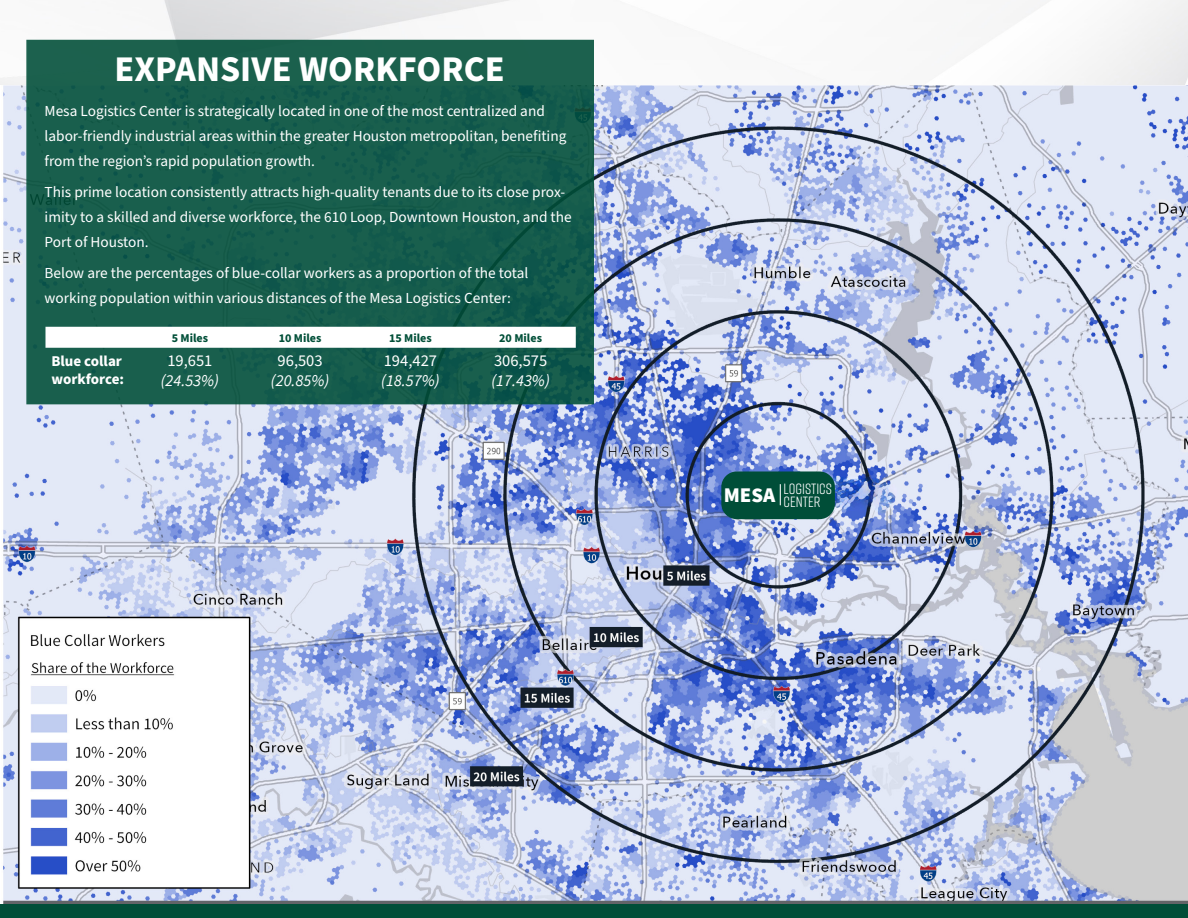
<style>
.page{position:relative;width:1188px;height:918px;background:#fff}
.page>*{position:absolute;margin:0;border:0;box-sizing:border-box;transform-origin:0 0}
.t1{font:700 36.15px "Source Sans Pro";color:#fff}
.t2{font:italic 16.5px "Source Sans Pro";color:#fff}
.t3{font:16.5px "Source Sans Pro";color:#fff}
.t4{font:15.3px/25px "Source Sans Pro";color:#fff}
.t5{font:700 15px/18px "Source Sans Pro";color:#fff}
.t6{font:14.85px/13.2px "Rift";color:#fff}
.t7{font:700 12px "Source Sans Pro";color:#004f38}
.s1{font-family:"Source Sans Pro";font-weight:900;font-size:20.85px}
</style>
<div class="page">
<img style="left:1px;top:85px;width:1187px;height:819px">
<div style="left:723px;top:473px;width:111px;height:45px;background:#004e38;border-radius:14px"></div>
<div style="left:721px;top:471px;width:114px;height:48px;border:2px solid #004e38;border-radius:14px"></div>
<div style="left:724px;top:480px;width:108px;height:29px;background:#004e38"></div>
<svg style="left:780px;top:484px;width:1px;height:21px"></svg>
<div style="left:0;top:904px;width:1188px;height:14px;background:#004e38"></div>
<div style="left:26px;top:40px;width:568px;height:364px;background:#195f4d;border:1px solid #004f38"></div>
<div style="left:45px;top:327px;width:531px;height:21px;background:#fff"></div>
<p class="t1" style="left:115px;top:44px;width:392px">EXPANSIVE WORKFORCE</p>
<p class="t4" style="left:45px;top:99px;width:523px">Mesa Logistics Center is strategically located in one of the most centralized and labor-friendly industrial areas within the greater Houston metropolitan, benefiting from the region’s rapid population growth.</p>
<p class="t4" style="left:45px;top:180px;width:529px">This prime location consistently attracts high-quality tenants due to its close prox&shy;imity to a skilled and diverse workforce, the 610 Loop, Downtown Houston, and the<br>Port of Houston.</p>
<p class="t4" style="left:45px;top:261px;width:485px">Below are the percentages of blue-collar workers as a proportion of the total working population within various distances of the Mesa Logistics Center:</p>
<p class="t7" style="left:172px;top:330px;width:38px">5 Miles</p>
<p class="t7" style="left:279px;top:330px;width:44px">10 Miles</p>
<p class="t7" style="left:389px;top:330px;width:44px">15 Miles</p>
<p class="t7" style="left:499px;top:330px;width:44px">20 Miles</p>
<p class="t5" style="left:51px;top:353px;width:74px">Blue collar workforce:</p>
<p class="t3" style="left:167px;top:350px;width:47px">19,651</p>
<p class="t3" style="left:278px;top:350px;width:47px">96,503</p>
<p class="t2" style="left:271px;top:370px;width:60px">(20.85%)</p>
<p class="t3" style="left:384px;top:350px;width:55px">194,427</p>
<p class="t2" style="left:381px;top:370px;width:60px">(18.57%)</p>
<p class="t3" style="left:494px;top:350px;width:55px">306,575</p>
<p class="t2" style="left:491px;top:370px;width:60px">(17.43%)</p>
<p class="t2" style="left:161px;top:370px;width:60px">(24.53%)</p>
<p class="t6" style="left:784px;top:482px;width:50px;text-indent:-60px"><span class="s1">MESA</span> LOGISTICS<br>CENTER</p>
</div>
